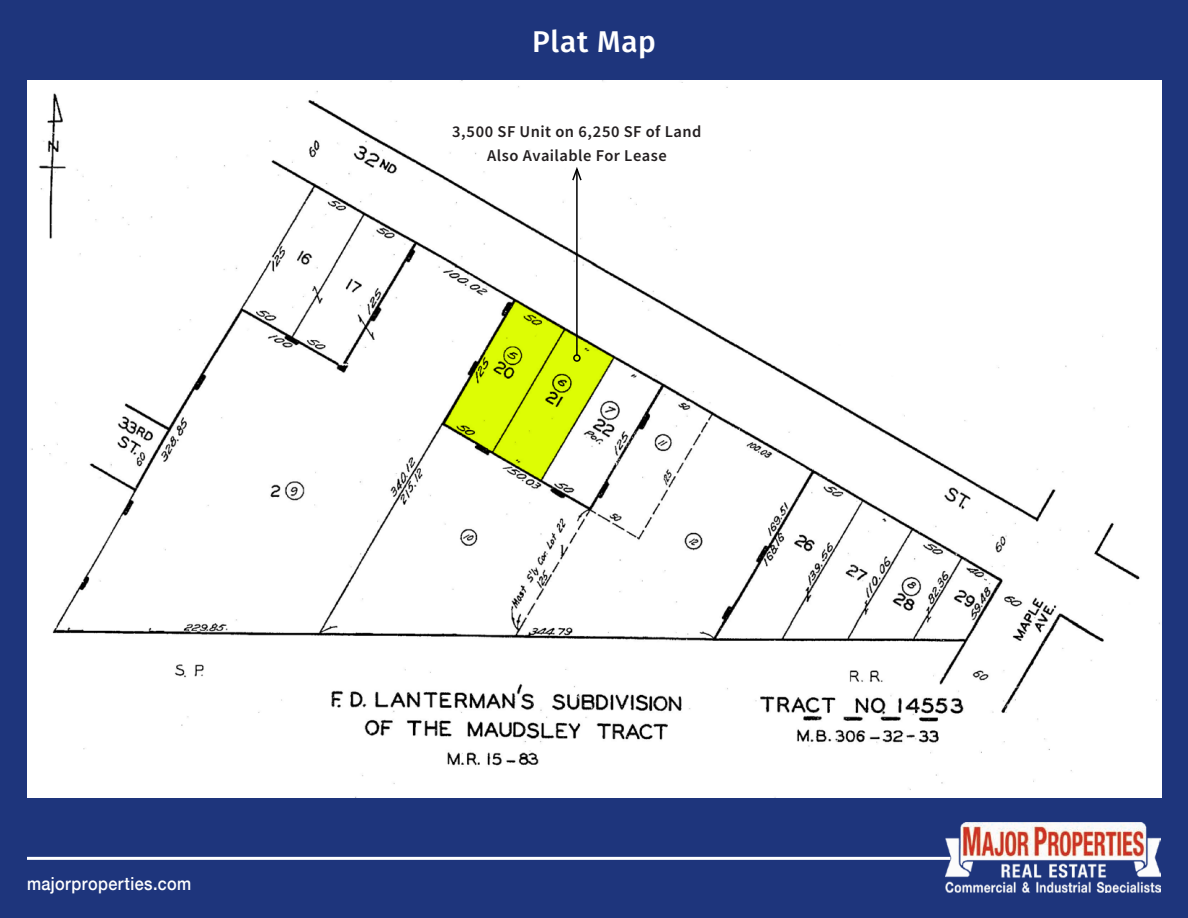
<style>
.page{position:relative;width:1188px;height:918px;background:#1e357c}
.page>*{position:absolute;margin:0;border:0;box-sizing:border-box;transform-origin:0 0}
.t1{font:500 30px "Fira Sans";letter-spacing:.02em;color:#fff}
.t2{font:500 18px "Helvetica Neue";letter-spacing:.025em;color:#fff;scale:.9 1}
.t3{font:16.5px/24px "Source Sans Variable";letter-spacing:.03em;color:#231f20;text-align:center}
</style>
<div class="page">
<hr style="left:27px;top:857px;width:923px;height:3px;background:#fff">
<img style="left:945px;top:822px;width:216px;height:70px">
<img style="left:27px;top:80px;width:1134px;height:717px">
<hr style="left:576px;top:169px;width:2px;height:186px;background:#000">
<div style="left:573px;top:354px;width:8px;height:8px;border:2px solid #000;border-radius:50%"></div>
<svg style="left:571px;top:165px;width:12px;height:17px"></svg>
<h1 class="t1" style="left:532px;top:18px;width:125px">Plat Map</h1>
<p class="t3" style="left:452px;top:119px;width:251px">3,500 SF Unit on 6,250 SF of Land<br>Also Available For Lease</p>
<p class="t2" style="left:27px;top:869px;width:184px">majorproperties.com</p>
</div>
